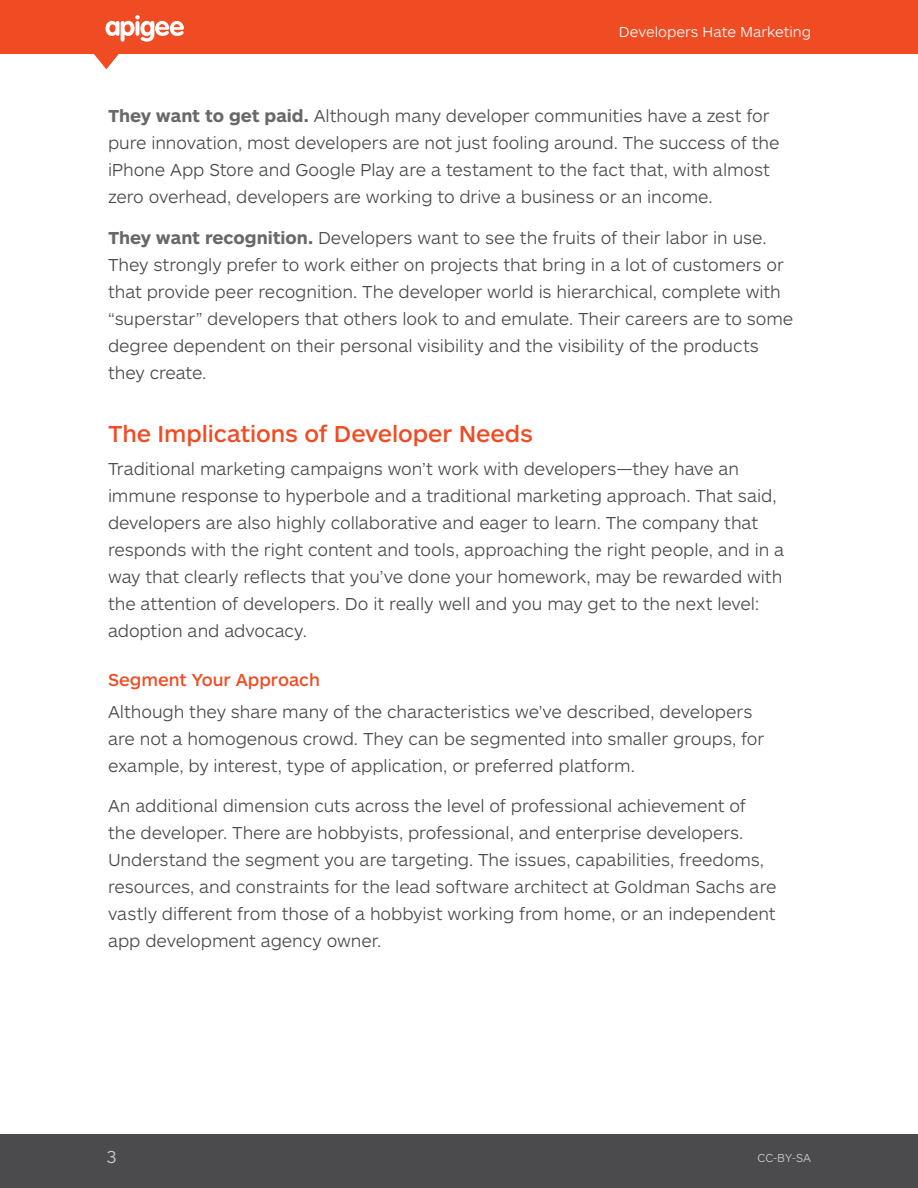
<style>
.page{position:relative;width:918px;height:1188px;background:#fff}
.page>*{position:absolute;margin:0;border:0;box-sizing:border-box;transform-origin:0 0}
.t1{font:500 24px "ARS Maquette Pro";letter-spacing:-.005em;color:#f04c24}
.t2{font:300 18px/27px "ARS Maquette Pro";letter-spacing:-.005em;color:#49494a}
.t3{font:500 18px "ARS Maquette Pro";color:#f04c24}
.t4{font:300 18px "ARS Maquette Pro";color:#cacaca}
.t5{font:300 15px "ARS Maquette Pro";color:#fff}
.t6{font:300 12px "ARS Maquette Pro";color:#cacaca}
.s1{font-weight:700;color:#686868}
</style>
<div class="page">
<div style="left:0;top:0;width:918px;height:54px;background:#f04c24"></div>
<svg style="left:94px;top:15px;width:90px;height:54px"></svg>
<div style="left:0;top:1134px;width:918px;height:54px;background:#4b4a4c"></div>
<p class="t5" style="left:619px;top:22px;width:194px">Developers Hate Marketing</p>
<p class="t2" style="left:108px;top:102px;width:673px"><span class="s1">They want to get paid.</span> Although many developer communities have a zest for pure innovation, most developers are not just fooling around. The success of the iPhone App Store and Google Play are a testament to the fact that, with almost zero overhead, developers are working to drive a business or an income.</p>
<p class="t2" style="left:108px;top:223px;width:687px"><span class="s1">They want recognition.</span> Developers want to see the fruits of their labor in use.<br>They strongly prefer to work either on projects that bring in a lot of customers or that provide peer recognition. The developer world is hierarchical, complete with “superstar” developers that others look to and emulate. Their careers are to some degree dependent on their personal visibility and the visibility of the products they create.</p>
<h1 class="t1" style="left:108px;top:418px;width:426px">The Implications of Developer Needs</h1>
<p class="t2" style="left:108px;top:454px;width:678px">Traditional marketing campaigns won’t work with developers—they have an immune response to hyperbole and a traditional marketing approach. That said, developers are also highly collaborative and eager to learn. The company that responds with the right content and tools, approaching the right people, and in a way that clearly reflects that you’ve done your homework, may be rewarded with the attention of developers. Do it really well and you may get to the next level: adoption and advocacy.</p>
<p class="t3" style="left:108px;top:668px;width:213px">Segment Your Approach</p>
<p class="t2" style="left:108px;top:697px;width:658px">Although they share many of the characteristics we’ve described, developers are not a homogenous crowd. They can be segmented into smaller groups, for example, by interest, type of application, or preferred platform.</p>
<p class="t2" style="left:108px;top:792px;width:670px">An additional dimension cuts across the level of professional achievement of the developer. There are hobbyists, professional, and enterprise developers.<br>Understand the segment you are targeting. The issues, capabilities, freedoms, resources, and constraints for the lead software architect at Goldman Sachs are vastly different from those of a hobbyist working from home, or an independent app development agency owner.</p>
<p class="t4" style="left:106px;top:1146px;width:12px">3</p>
<p class="t6" style="left:758px;top:1151px;width:55px">CC-BY-SA</p>
</div>
